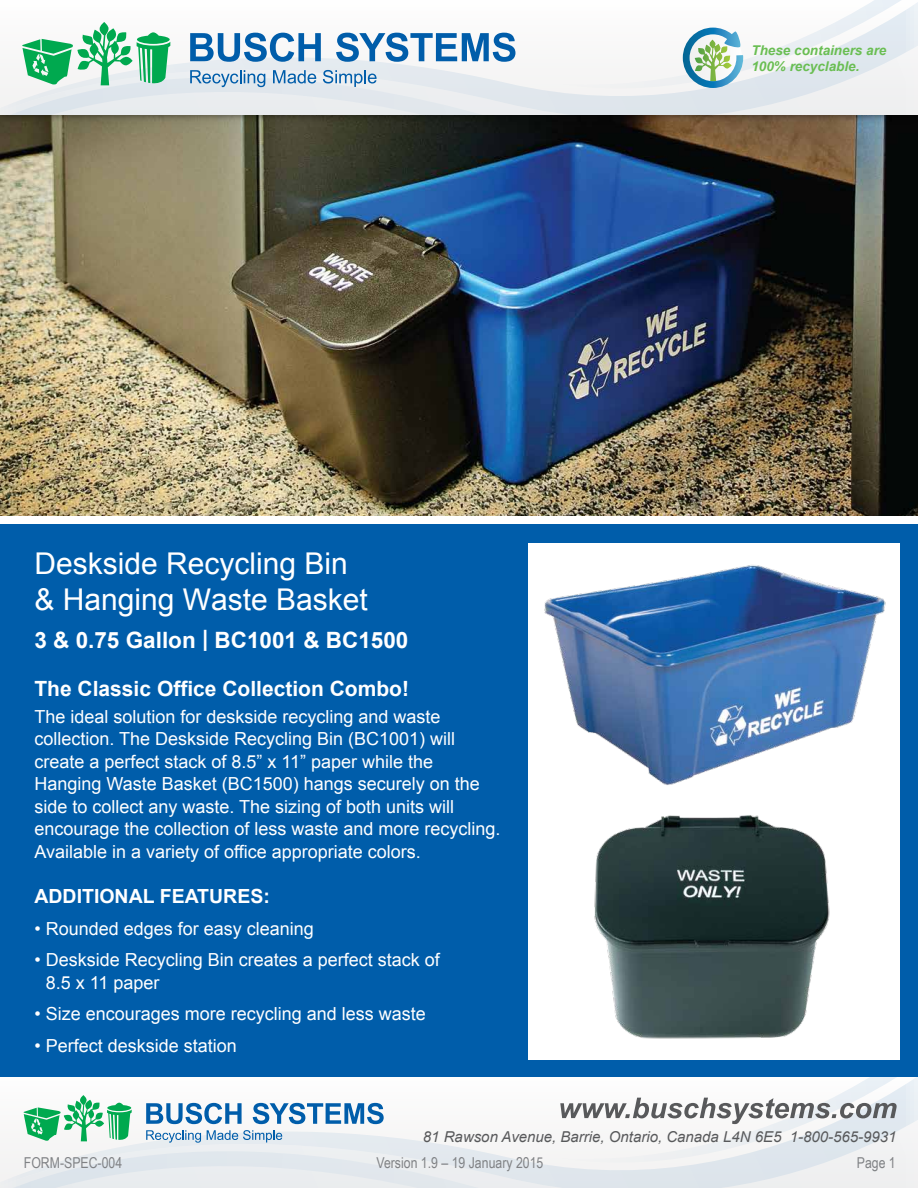
<style>
.page{position:relative;width:918px;height:1188px;background:#fff}
.page>*{position:absolute;margin:0;border:0;box-sizing:border-box;transform-origin:0 0}
.t1{font:30px/36px "Arial";color:#fff}
.t2{font:700 22.5px "Arial";color:#fff}
.t3{font:700 21px "Arial";color:#fff}
.t4{font:700 19.5px "Arial";color:#fff}
.t5{font:18px/22.5px "Arial";color:#fff}
.t6{font:italic 15px "Arial";color:#58595b}
.t7{font:15px "Arial Narrow";color:#808285}
.t8{font:italic 700 13.5px/16.2px "Arial";color:#6abe53}
</style>
<div class="page">
<img style="left:0;top:127px;width:918px;height:389px">
<img style="left:0;top:114px;width:918px;height:13px">
<svg style="left:0;top:77px;width:22px;height:37px"></svg>
<svg style="left:0;top:1151px;width:23px;height:37px"></svg>
<div style="left:0;top:521px;width:918px;height:556px;background:#005daa"></div>
<div style="left:0;top:517px;width:918px;height:7px;background:#fff"></div>
<div style="left:528px;top:543px;width:372px;height:516px;background:#fff"></div>
<img style="left:544px;top:565px;width:342px;height:220px">
<img style="left:594px;top:815px;width:236px;height:224px">
<svg style="left:23px;top:1077px;width:895px;height:111px"></svg>
<svg style="left:22px;top:0;width:896px;height:114px"></svg>
<h1 class="t1" style="left:34px;top:546px;width:335px">Deskside Recycling Bin &amp; Hanging Waste Basket</h1>
<p class="t2" style="left:34px;top:625px;width:375px">3 &amp; 0.75 Gallon | BC1001 &amp; BC1500</p>
<p class="t3" style="left:34px;top:674px;width:376px">The Classic Office Collection Combo!</p>
<p class="t5" style="left:34px;top:705px;width:468px">The ideal solution for deskside recycling and waste collection. The Deskside Recycling Bin (BC1001) will create a perfect stack of 8.5” x 11” paper while the Hanging Waste Basket (BC1500) hangs securely on the side to collect any waste. The sizing of both units will encourage the collection of less waste and more recycling.<br>Available in a variety of office appropriate colors.</p>
<p class="t4" style="left:34px;top:883px;width:237px">ADDITIONAL FEATURES:</p>
<p class="t5" style="left:34px;top:917px;width:281px">• Rounded edges for easy cleaning</p>
<p class="t5" style="left:46px;top:949px;width:396px;text-indent:-11px">• Deskside Recycling Bin creates a perfect stack of<br>8.5 x 11 paper</p>
<p class="t5" style="left:34px;top:1003px;width:393px">• Size encourages more recycling and less waste</p>
<p class="t5" style="left:34px;top:1034px;width:204px">• Perfect deskside station</p>
<p class="t8" style="left:751px;top:43px;width:137px">These containers are<br>100% recyclable.</p>
<p class="t6" style="left:423px;top:1127px;width:475px">81 Rawson Avenue, Barrie, Ontario, Canada L4N 6E5 1-800-565-9931</p>
<p class="t7" style="left:24px;top:1151px;width:100px">FORM-SPEC-004</p>
<p class="t7" style="left:377px;top:1151px;width:168px">Version 1.9 – 19 January 2015</p>
<p class="t7" style="left:857px;top:1151px;width:40px">Page 1</p>
</div>
